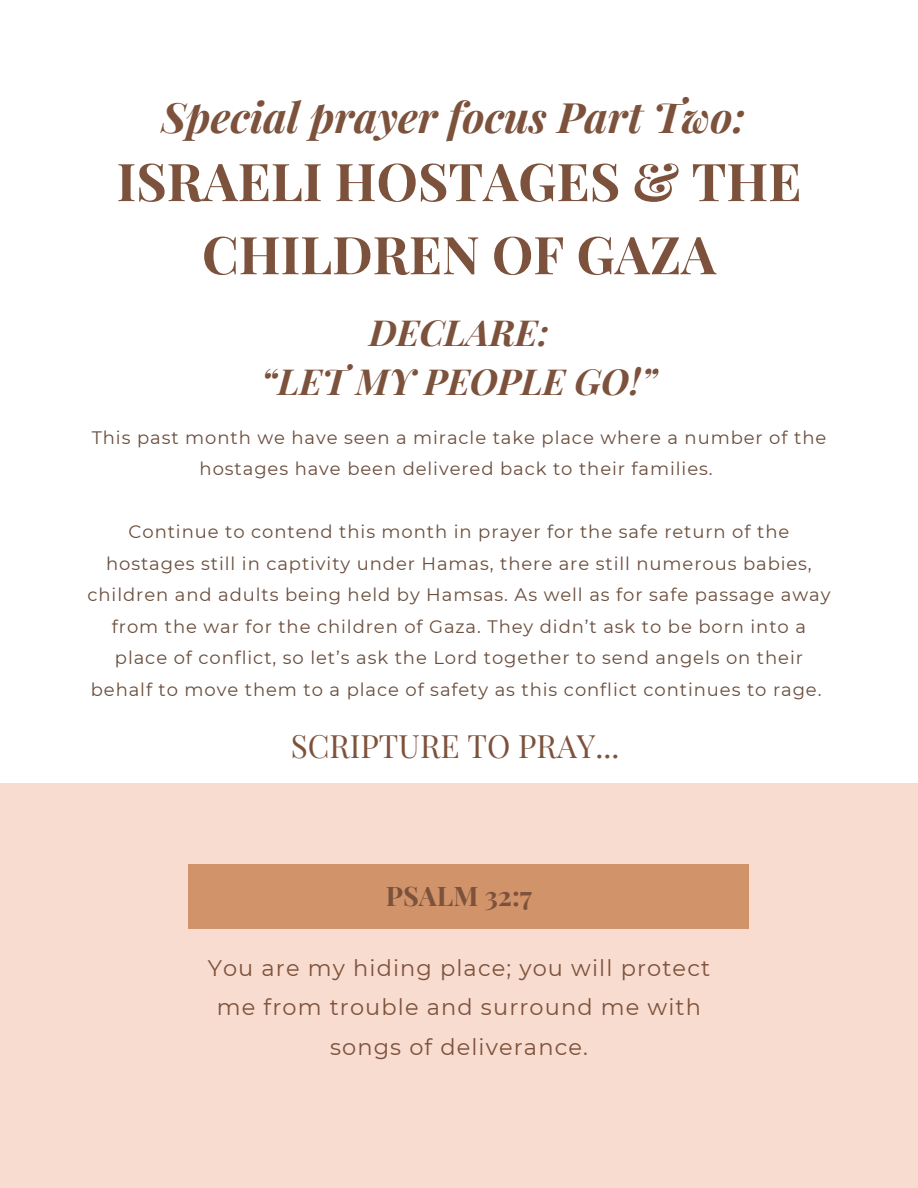
<style>
.page{position:relative;width:918px;height:1188px;background:#fff}
.page>*{position:absolute;margin:0;border:0;box-sizing:border-box;transform-origin:0 0}
.t1{font:700 52.2px/73.2px "Playfair Display";color:#7d523c;text-align:center}
.t2{font:italic 700 42px "Playfair Display";color:#7d523c}
.t3{font:italic 700 36px "Playfair Display";color:#7d523c}
.t4{font:31.5px "Playfair Display";color:#7d523c}
.t5{font:700 27px "Playfair Display";color:#7d523c}
.t6{font:22.5px/39.3px "Montserrat";letter-spacing:.05em;color:#7d523c;text-align:center}
.t7{font:18px/31.5px "Montserrat";letter-spacing:.05em;color:#6a4d3c;text-align:center}
</style>
<div class="page">
<div style="left:0;top:783px;width:918px;height:405px;background:#f8dccf"></div>
<div style="left:188px;top:864px;width:560px;height:65px;background:#d0936a"></div>
<p class="t2" style="left:162px;top:87px;width:586px">Special prayer focus Part Two:</p>
<p class="t1" style="left:117px;top:143px;width:686px">ISRAELI HOSTAGES &amp; THE<br>CHILDREN OF GAZA</p>
<p class="t3" style="left:369px;top:307px;width:181px">DECLARE:</p>
<p class="t3" style="left:261px;top:356px;width:398px">“LET MY PEOPLE GO!”</p>
<p class="t7" style="left:92px;top:421px;width:736px">This past month we have seen a miracle take place where a number of the hostages have been delivered back to their families.</p>
<p class="t7" style="left:88px;top:516px;width:744px">Continue to contend this month in prayer for the safe return of the hostages still in captivity under Hamas, there are still numerous babies, children and adults being held by Hamsas. As well as for safe passage away from the war for the children of Gaza. They didn’t ask to be born into a place of conflict, so let’s ask the Lord together to send angels on their behalf to move them to a place of safety as this conflict continues to rage.</p>
<p class="t4" style="left:291px;top:724px;width:330px">SCRIPTURE TO PRAY...</p>
<p class="t5" style="left:386px;top:877px;width:148px">PSALM 32:7</p>
<p class="t6" style="left:208px;top:948px;width:504px">You are my hiding place; you will protect me from trouble and surround me with songs of deliverance.</p>
</div>
